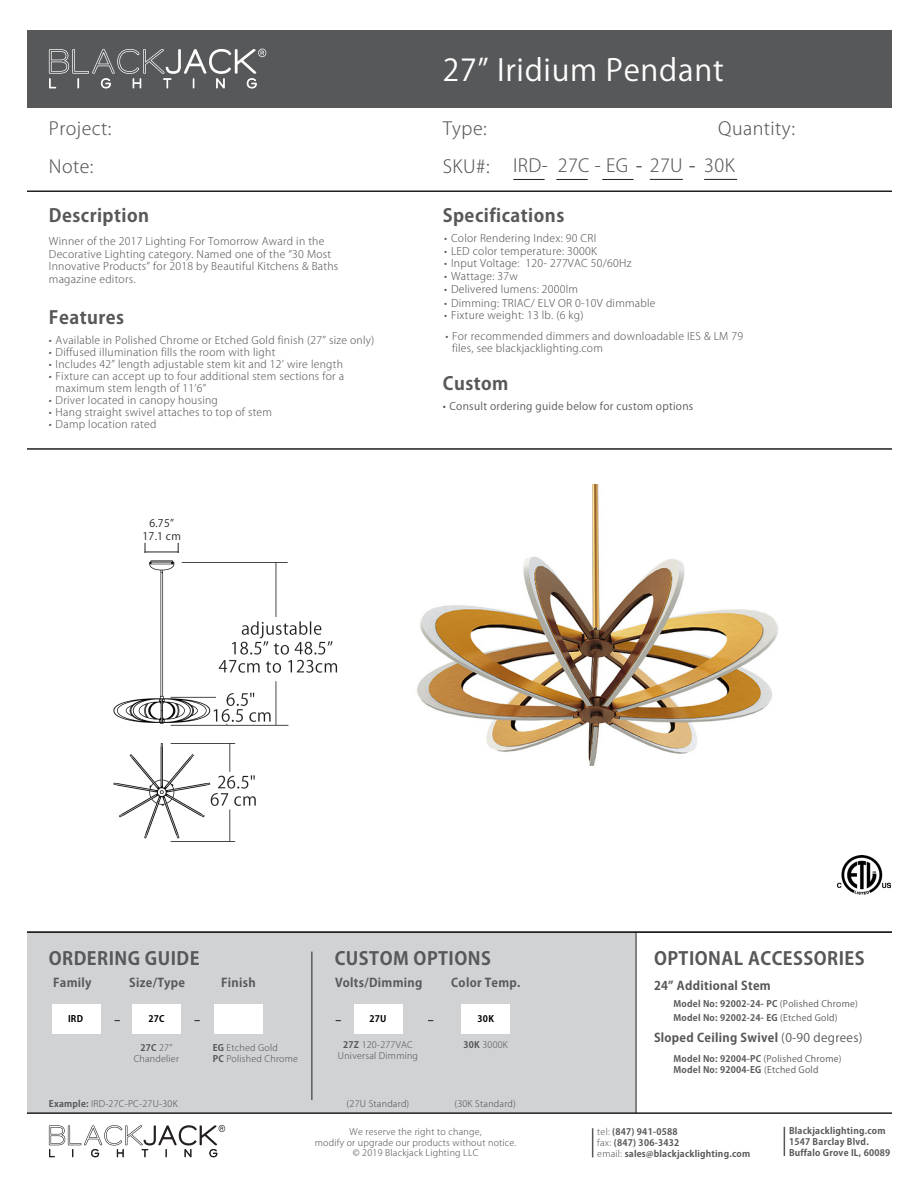
<style>
.page{position:relative;width:918px;height:1188px;background:#fff}
.page>*{position:absolute;margin:0;border:0;box-sizing:border-box;transform-origin:0 0}
.t1{font:30px "Koz Go Pro";letter-spacing:.025em;color:#fff}
.t2{font:700 18px "Koz Go Pro";letter-spacing:.025em;color:#57585a}
.t3{font:300 18px "Koz Go Pro";letter-spacing:.025em;color:#57585a}
.t4{font:700 18px "Koz Go Pr 6 N";letter-spacing:.025em;color:#57585a}
.t5{font:700 12px "Koz Go Pro";letter-spacing:.025em;color:#57585a}
.t6{font:700 12px "Koz Go Pr 6 N";letter-spacing:.025em;color:#545557}
.t7{font:700 12px "Koz Go Pro";letter-spacing:.025em;color:#545557}
.t8{font:300 10.5px/12.6px "Koz Go Pro";letter-spacing:.025em;color:#5a5a5d}
.t9{font:300 10.5px "Koz Go Pro";letter-spacing:.025em;color:#57585a}
.t10{font:10.5px "Koz Go Pr 6 N";letter-spacing:.025em;color:#57585a}
.Dimension{font:10.5px "Koz Go Pro";color:#231f20}
.t11{font:300 9px/10.8px "Koz Go Pro";letter-spacing:.025em;color:#57585a;text-align:center}
.t12{font:700 9px "Koz Go Pro";letter-spacing:.025em;color:#57585a}
.Model_Number{font:700 9px "Koz Go Pro";letter-spacing:.025em;color:#5a5a5d}
.t13{font:300 9px "Koz Go Pro";letter-spacing:.025em;color:#545557}
.t14{font:700 9px "Koz Go Pro";letter-spacing:.025em;color:#000}
.s1{color:#535355}
.s2{font-weight:300}
.s3{font-weight:700}
.s4{font-weight:700;color:#57585a}
.s5{font-weight:400}
.s6{font-family:"Koz Go Pr 6 N"}
</style>
<div class="page">
<hr style="left:0;top:448px;width:918px;height:2px;background:#231f20">
<hr style="left:0;top:190px;width:918px;height:2px;background:#231f20">
<svg style="left:592px;top:1128px;width:1px;height:29px"></svg>
<svg style="left:49px;top:1125px;width:176px;height:32px"></svg>
<svg style="left:784px;top:1127px;width:1px;height:29px"></svg>
<div style="left:26px;top:932px;width:610px;height:181px;background:#d1d2d4"></div>
<div style="left:52px;top:1004px;width:49px;height:29px;background:#fff"></div>
<div style="left:132px;top:1004px;width:49px;height:29px;background:#fff"></div>
<div style="left:214px;top:1004px;width:49px;height:29px;background:#fff"></div>
<div style="left:354px;top:1004px;width:48px;height:29px;background:#fff"></div>
<div style="left:461px;top:1004px;width:49px;height:29px;background:#fff"></div>
<img style="left:838px;top:855px;width:52px;height:40px">
<img style="left:417px;top:484px;width:361px;height:282px">
<hr style="left:312px;top:952px;width:1px;height:148px;background:#231f20">
<hr style="left:636px;top:932px;width:1px;height:181px;background:#231f20">
<hr style="left:0;top:932px;width:918px;height:1px;background:#231f20">
<hr style="left:0;top:1112px;width:918px;height:2px;background:#231f20">
<hr style="left:145px;top:552px;width:34px;height:1px;background:#231f20">
<img style="left:113px;top:560px;width:225px;height:282px">
<div style="left:0;top:14px;width:898px;height:94px;background:#57585a"></div>
<svg style="left:49px;top:49px;width:217px;height:40px"></svg>
<hr style="left:602px;top:179px;width:32px;height:1px;background:#231f20">
<hr style="left:556px;top:179px;width:32px;height:1px;background:#231f20">
<hr style="left:513px;top:179px;width:32px;height:1px;background:#231f20">
<hr style="left:650px;top:179px;width:33px;height:1px;background:#231f20">
<hr style="left:704px;top:179px;width:33px;height:1px;background:#231f20">
<div style="left:0;top:0;width:918px;height:30px;background:#fff"></div>
<div style="left:0;top:0;width:27px;height:1174px;background:#fff"></div>
<div style="left:892px;top:0;width:26px;height:1174px;background:#fff"></div>
<p class="t1" style="left:443px;top:50px;width:282px">27” Iridium Pendant</p>
<p class="t3" style="left:49px;top:117px;width:64px">Project:</p>
<p class="t3" style="left:443px;top:117px;width:45px">Type:</p>
<p class="t3" style="left:718px;top:117px;width:78px">Quantity:</p>
<p class="t3" style="left:49px;top:155px;width:46px">Note:</p>
<p class="t3" style="left:443px;top:155px;width:48px">SKU#:</p>
<p class="t3" style="left:513px;top:154px;width:117px">IRD- 27C - EG</p>
<p class="t3" style="left:650px;top:154px;width:35px">27U</p>
<p class="t3" style="left:704px;top:154px;width:32px">30K</p>
<p class="t2" style="left:443px;top:203px;width:123px">Specifications</p>
<p class="t2" style="left:49px;top:203px;width:102px">Description</p>
<p class="t8" style="left:49px;top:235px;width:291px">Winner of the 2017 Lighting For Tomorrow Award in the Decorative Lighting category. Named one of the “30 Most Innovative Products” for 2018 by Beautiful Kitchens &amp; Baths magazine editors.</p>
<p class="t9" style="left:444px;top:231px;width:153px">• Color Rendering Index: 90 CRI</p>
<p class="t9" style="left:444px;top:244px;width:154px">• LED color temperature: 3000K</p>
<p class="t9" style="left:444px;top:257px;width:189px">• Input Voltage: 120- 277VAC 50/60Hz</p>
<p class="t9" style="left:444px;top:269px;width:75px">• Wattage: 37w</p>
<p class="t9" style="left:444px;top:283px;width:135px"><span class="s1">• Delivered</span> lumens: 2000lm</p>
<p class="t2" style="left:49px;top:306px;width:77px">Features</p>
<p class="t8" style="left:49px;top:334px;width:327px">• Available in Polished Chrome or Etched Gold finish (27” size only)</p>
<p class="t8" style="left:49px;top:346px;width:228px">• Diffused illumination fills the room with light</p>
<p class="t8" style="left:49px;top:358px;width:296px">• Includes 42” length adjustable stem kit and 12’ wire length</p>
<p class="t8" style="left:56px;top:370px;width:290px;line-height:12px;text-indent:-7px">• Fixture can accept up to four additional stem sections for a maximum stem length of 11’6”</p>
<p class="t8" style="left:49px;top:394px;width:171px">• Driver located in canopy housing</p>
<p class="t8" style="left:49px;top:406px;width:225px">• Hang straight swivel attaches to top of stem</p>
<p class="t8" style="left:49px;top:418px;width:109px">• Damp location rated</p>
<p class="Dimension" style="left:149px;top:517px;width:26px">6.75”</p>
<p class="Dimension" style="left:143px;top:529px;width:40px">17.1 cm</p>
<p class="t9" style="left:444px;top:296px;width:213px">• Dimming: TRIAC/ ELV OR 0-10V dimmable</p>
<p class="t9" style="left:444px;top:308px;width:141px">• Fixture weight: 13 lb. (6 kg)</p>
<p class="t8" style="left:452px;top:330px;width:292px;line-height:12px;text-indent:-7px">• For recommended dimmers and downloadable IES &amp; LM 79 files, see blackjacklighting.com</p>
<p class="t2" style="left:443px;top:372px;width:67px">Custom</p>
<p class="t10" style="left:443px;top:400px;width:252px">• Consult ordering guide below for custom options</p>
<p class="t2" style="left:49px;top:946px;width:152px">ORDERING GUIDE</p>
<p class="t2" style="left:335px;top:946px;width:158px">CUSTOM OPTIONS</p>
<p class="t5" style="left:53px;top:975px;width:40px">Family</p>
<p class="t5" style="left:129px;top:975px;width:57px">Size/Type</p>
<p class="t5" style="left:221px;top:975px;width:36px">Finish</p>
<p class="t5" style="left:335px;top:975px;width:89px">Volts/Dimming</p>
<p class="t5" style="left:451px;top:975px;width:71px">Color Temp.</p>
<p class="t14" style="left:68px;top:1013px;width:17px">IRD</p>
<p class="t14" style="left:149px;top:1013px;width:18px">27C</p>
<p class="t14" style="left:370px;top:1013px;width:19px">27U</p>
<p class="t14" style="left:478px;top:1013px;width:18px">30K</p>
<p class="t12" style="left:140px;top:1042px;width:34px">27C <span class="s2">27”</span></p>
<p class="t11" style="left:213px;top:1043px;width:67px"><span class="s3">EG</span> Etched Gold</p>
<p class="t11" style="left:134px;top:1053px;width:47px">Chandelier</p>
<p class="t13" style="left:49px;top:1098px;width:130px"><span class="s4">Example:</span> IRD-27C-PC-27U-30K</p>
<p class="t11" style="left:213px;top:1054px;width:87px"><span class="s3">PC</span> Polished Chrome</p>
<p class="t11" style="left:338px;top:1040px;width:82px"><span class="s3">27Z</span> 120-277VAC<br>Universal Dimming</p>
<p class="t11" style="left:464px;top:1040px;width:46px"><span class="s3">30K</span> 3000K</p>
<p class="t13" style="left:347px;top:1097px;width:64px">(27U Standard)</p>
<p class="t13" style="left:454px;top:1097px;width:63px">(30K Standard)</p>
<p class="t11" style="left:350px;top:1126px;width:134px">We reserve the right to change,</p>
<p class="t11" style="left:315px;top:1137px;width:203px">modify or upgrade our products without notice.</p>
<p class="t11" style="left:353px;top:1148px;width:127px"><span class="s5">©</span> 2019 Blackjack Lighting LLC</p>
<h2 class="t4" style="left:654px;top:948px;width:212px">OPTIONAL ACCESSORIES</h2>
<h2 class="t7" style="left:654px;top:978px;width:118px"><span class="s6">24”</span> Additional Stem</h2>
<p class="Model_Number" style="left:674px;top:998px;width:186px">Model No: 92002-24- PC <span class="s5">(Polished Chrome)</span></p>
<p class="Model_Number" style="left:674px;top:1012px;width:166px">Model No: 92002-24- EG <span class="s5">(Etched Gold)</span></p>
<p class="Model_Number" style="left:674px;top:1053px;width:170px">Model No: 92004-PC <span class="s5">(Polished Chrome)</span></p>
<p class="Model_Number" style="left:674px;top:1063px;width:147px">Model No: 92004-EG <span class="s5">(Etched Gold</span></p>
<p class="t6" style="left:654px;top:1031px;width:210px">Sloped Ceiling Swivel <span class="s5">(0-90 degrees)</span></p>
<p class="t12" style="left:597px;top:1126px;width:82px"><span class="s2">tel:</span> (847) 941-0588</p>
<p class="t12" style="left:597px;top:1137px;width:84px"><span class="s2">fax:</span> (847) 306-3432</p>
<p class="t12" style="left:597px;top:1148px;width:154px"><span class="s2">email:</span> sales@blackjacklighting.com</p>
<p class="t12" style="left:789px;top:1125px;width:98px">Blackjacklighting.com</p>
<p class="t12" style="left:789px;top:1136px;width:81px">1547 Barclay Blvd.</p>
<p class="t12" style="left:789px;top:1147px;width:103px">Buffalo Grove IL, 60089</p>
</div>
